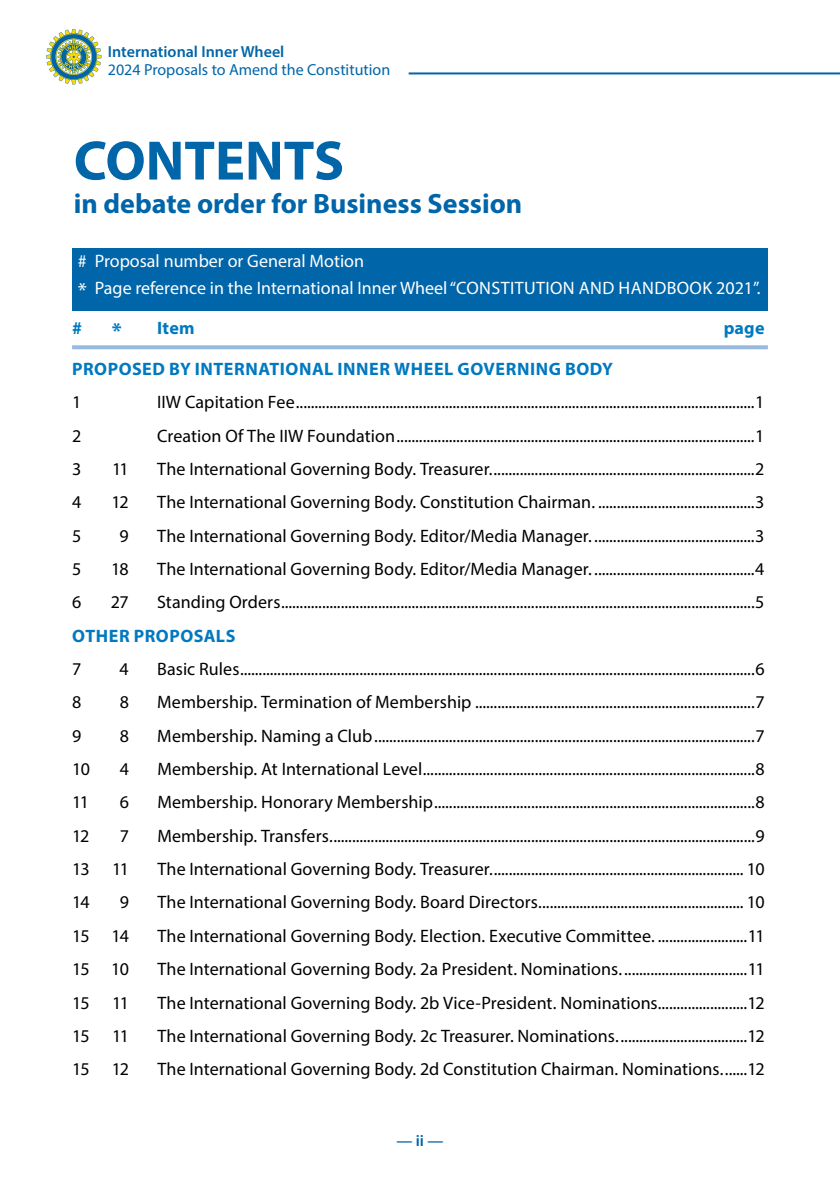
<style>
.page{position:relative;width:840px;height:1191px;background:#fff}
.page>*{position:absolute;margin:0;border:0;box-sizing:border-box;transform-origin:0 0}
.t1{font:700 56px "Myriad Pro";color:#0065a9}
.t2{font:700 28px "Myriad Pro";color:#0065a9}
.t3{font:18px "Myriad Pro";letter-spacing:.005em;color:#000}
.t4{font:18px/26.4px "Myriad Pro";color:#fff}
.t5{font:700 18px "Myriad Pro";letter-spacing:.03em;color:#0079c0}
.t6{font:16px "Myriad Pro";color:#0065a9}
.t7{font:600 16px "Myriad Pro";color:#0065a9}
.s1{font-size:22px}
</style>
<div class="page">
<svg style="left:46px;top:29px;width:56px;height:56px"></svg>
<hr style="left:408px;top:72px;width:431px;height:2px;background:#0065a9">
<div style="left:72px;top:248px;width:695px;height:63px;background:#0065a9"></div>
<svg style="left:72px;top:345px;width:695px;height:4px;background:#9fbee3"></svg>
<p class="t7" style="left:108px;top:42px;width:178px">International Inner Wheel</p>
<p class="t6" style="left:108px;top:60px;width:284px">2024 Proposals to Amend the Constitution</p>
<h1 class="t1" style="left:74px;top:124px;width:272px">CONTENTS</h1>
<h2 class="t2" style="left:74px;top:185px;width:449px">in debate order for Business Session</h2>
<p class="t4" style="left:78px;top:248px;width:683px"># Proposal number or General Motion<br><span class="s1">*</span> Page reference in the International Inner Wheel “CONSTITUTION AND HANDBOOK 2021”.</p>
<p class="t5" style="left:72px;top:316px;width:11px">#</p>
<p class="t5" style="left:112px;top:316px;width:84px"><span class="s1">*</span> Item</p>
<p class="t5" style="left:723px;top:316px;width:42px">page</p>
<p class="t5" style="left:72px;top:357px;width:542px">PROPOSED BY INTERNATIONAL INNER WHEEL GOVERNING BODY</p>
<p class="t3" style="left:72px;top:391px;width:11px">1</p>
<p class="t3" style="left:157px;top:391px;width:608px">IIW Capitation Fee...........................................................................................................................1</p>
<p class="t3" style="left:72px;top:424px;width:11px">2</p>
<p class="t3" style="left:157px;top:424px;width:608px">Creation Of The IIW Foundation................................................................................................1</p>
<p class="t3" style="left:72px;top:458px;width:11px">3</p>
<p class="t3" style="left:112px;top:458px;width:18px">11</p>
<p class="t3" style="left:157px;top:458px;width:608px">The International Governing Body. Treasurer.......................................................................2</p>
<p class="t3" style="left:72px;top:491px;width:11px">4</p>
<p class="t3" style="left:111px;top:491px;width:19px">12</p>
<p class="t3" style="left:157px;top:491px;width:608px">The International Governing Body. Constitution Chairman. ..........................................3</p>
<p class="t3" style="left:72px;top:524px;width:11px">5</p>
<p class="t3" style="left:120px;top:524px;width:11px">9</p>
<p class="t3" style="left:157px;top:524px;width:608px">The International Governing Body. Editor/Media Manager. ...........................................3</p>
<p class="t3" style="left:72px;top:558px;width:11px">5</p>
<p class="t3" style="left:111px;top:558px;width:19px">18</p>
<p class="t3" style="left:157px;top:558px;width:608px">The International Governing Body. Editor/Media Manager. ...........................................4</p>
<p class="t3" style="left:72px;top:591px;width:11px">6</p>
<p class="t3" style="left:111px;top:591px;width:20px">27</p>
<p class="t3" style="left:157px;top:591px;width:608px">Standing Orders...............................................................................................................................5</p>
<p class="t5" style="left:72px;top:624px;width:164px">OTHER PROPOSALS</p>
<p class="t3" style="left:72px;top:658px;width:11px">7</p>
<p class="t3" style="left:120px;top:658px;width:11px">4</p>
<p class="t3" style="left:157px;top:658px;width:608px">Basic Rules..........................................................................................................................................6</p>
<p class="t3" style="left:72px;top:691px;width:11px">8</p>
<p class="t3" style="left:120px;top:691px;width:11px">8</p>
<p class="t3" style="left:157px;top:691px;width:608px">Membership. Termination of Membership ...........................................................................7</p>
<p class="t3" style="left:72px;top:724px;width:11px">9</p>
<p class="t3" style="left:120px;top:724px;width:11px">8</p>
<p class="t3" style="left:157px;top:724px;width:608px">Membership. Naming a Club......................................................................................................7</p>
<p class="t3" style="left:72px;top:758px;width:19px">10</p>
<p class="t3" style="left:120px;top:758px;width:11px">4</p>
<p class="t3" style="left:157px;top:758px;width:608px">Membership. At International Level.........................................................................................8</p>
<p class="t3" style="left:72px;top:791px;width:18px">11</p>
<p class="t3" style="left:120px;top:791px;width:11px">6</p>
<p class="t3" style="left:157px;top:791px;width:608px">Membership. Honorary Membership......................................................................................8</p>
<p class="t3" style="left:72px;top:824px;width:19px">12</p>
<p class="t3" style="left:120px;top:824px;width:11px">7</p>
<p class="t3" style="left:157px;top:824px;width:608px">Membership. Transfers..................................................................................................................9</p>
<p class="t3" style="left:72px;top:858px;width:19px">13</p>
<p class="t3" style="left:112px;top:858px;width:18px">11</p>
<p class="t3" style="left:157px;top:858px;width:608px">The International Governing Body. Treasurer.................................................................... 10</p>
<p class="t3" style="left:72px;top:891px;width:19px">14</p>
<p class="t3" style="left:120px;top:891px;width:11px">9</p>
<p class="t3" style="left:157px;top:891px;width:608px">The International Governing Body. Board Directors....................................................... 10</p>
<p class="t3" style="left:72px;top:924px;width:58px">15 14</p>
<p class="t3" style="left:157px;top:924px;width:608px">The International Governing Body. Election. Executive Committee. ........................11</p>
<p class="t3" style="left:72px;top:958px;width:58px">15 10</p>
<p class="t3" style="left:157px;top:958px;width:608px">The International Governing Body. 2a President. Nominations..................................11</p>
<p class="t3" style="left:72px;top:991px;width:19px">15</p>
<p class="t3" style="left:112px;top:991px;width:18px">11</p>
<p class="t3" style="left:157px;top:991px;width:608px">The International Governing Body. 2b Vice-President. Nominations........................12</p>
<p class="t3" style="left:72px;top:1024px;width:19px">15</p>
<p class="t3" style="left:112px;top:1024px;width:18px">11</p>
<p class="t3" style="left:157px;top:1024px;width:608px">The International Governing Body. 2c Treasurer. Nominations...................................12</p>
<p class="t3" style="left:72px;top:1058px;width:58px">15 12</p>
<p class="t3" style="left:157px;top:1058px;width:608px">The International Governing Body. 2d Constitution Chairman. Nominations.......12</p>
<p class="t7" style="left:396px;top:1130px;width:48px">— ii —</p>
</div>
